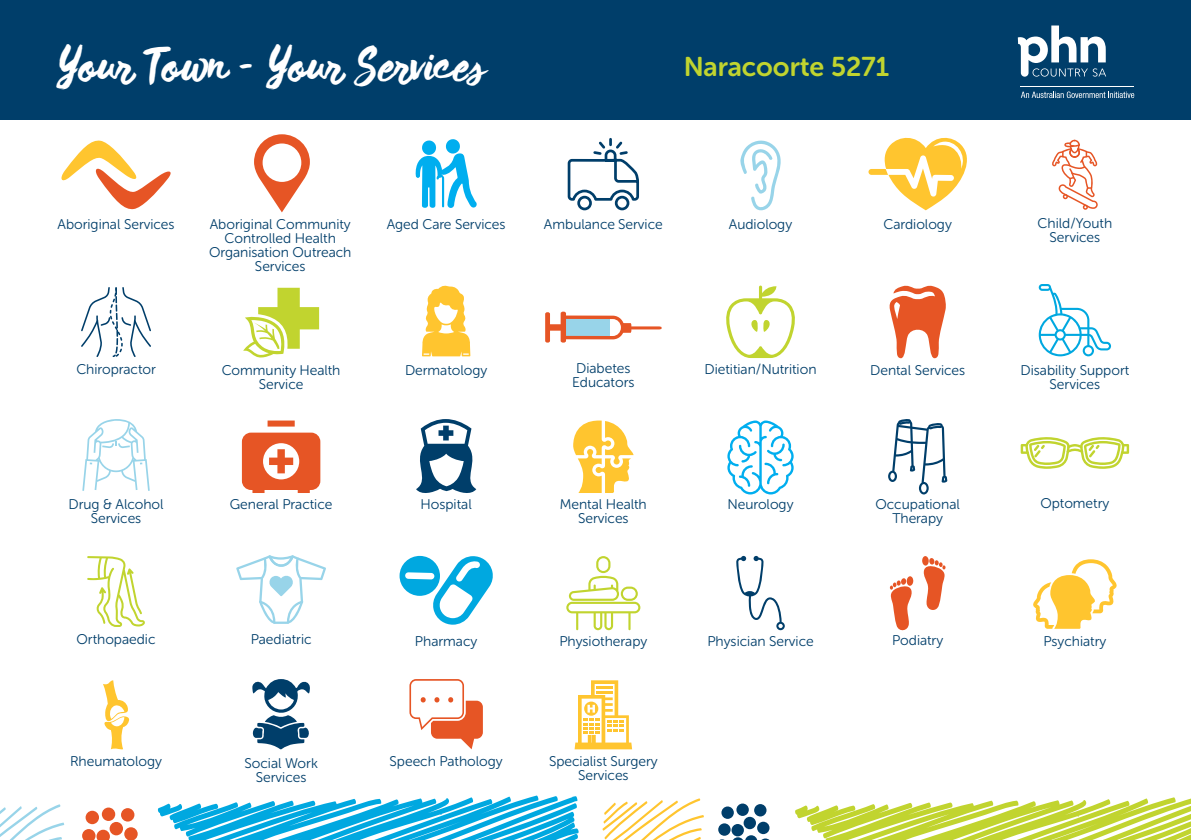
<style>
.page{position:relative;width:1191px;height:840px;background:#fff}
.page>*{position:absolute;margin:0;border:0;box-sizing:border-box;transform-origin:0 0}
.t1{font:44.8px "Wild Thing";color:#fff}
.t2{font:27px "Museo Sans Rounded 700";color:#c1d42f}
.t3{font:14px/14px "Museo Sans Rounded 300";color:#003e6a;text-align:center}
</style>
<div class="page">
<div style="left:0;top:0;width:1191px;height:119px;background:#003e6a"></div>
<svg style="left:1017px;top:25px;width:89px;height:52px"></svg>
<svg style="left:1021px;top:91px;width:113px;height:7px"></svg>
<hr style="left:1020px;top:86px;width:114px;height:1px;background:#fff">
<svg style="left:415px;top:139px;width:62px;height:69px"></svg>
<svg style="left:567px;top:138px;width:72px;height:73px"></svg>
<svg style="left:399px;top:555px;width:94px;height:69px"></svg>
<svg style="left:242px;top:420px;width:78px;height:72px"></svg>
<svg style="left:566px;top:556px;width:74px;height:74px"></svg>
<svg style="left:906px;top:576px;width:7px;height:9px"></svg>
<svg style="left:889px;top:580px;width:24px;height:51px"></svg>
<svg style="left:922px;top:557px;width:24px;height:53px"></svg>
<svg style="left:573px;top:420px;width:61px;height:72px"></svg>
<svg style="left:1052px;top:140px;width:45px;height:70px"></svg>
<svg style="left:888px;top:419px;width:59px;height:75px"></svg>
<svg style="left:740px;top:140px;width:41px;height:71px"></svg>
<div style="left:548px;top:324px;width:14px;height:6px;background:#e65525"></div>
<div style="left:560px;top:311px;width:6px;height:31px;background:#e65525;border-radius:2px"></div>
<div style="left:545px;top:312px;width:5px;height:30px;background:#e65525;border-radius:2px"></div>
<svg style="left:566px;top:315px;width:95px;height:24px"></svg>
<svg style="left:243px;top:287px;width:76px;height:70px"></svg>
<svg style="left:726px;top:285px;width:69px;height:73px"></svg>
<svg style="left:889px;top:285px;width:57px;height:73px"></svg>
<svg style="left:81px;top:287px;width:70px;height:70px"></svg>
<svg style="left:409px;top:679px;width:74px;height:70px"></svg>
<svg style="left:252px;top:679px;width:58px;height:70px"></svg>
<svg style="left:1020px;top:437px;width:109px;height:31px"></svg>
<svg style="left:868px;top:137px;width:99px;height:73px"></svg>
<svg style="left:1038px;top:284px;width:73px;height:72px"></svg>
<svg style="left:574px;top:680px;width:58px;height:69px"></svg>
<svg style="left:416px;top:419px;width:61px;height:74px"></svg>
<svg style="left:236px;top:555px;width:90px;height:68px"></svg>
<svg style="left:602px;top:797px;width:589px;height:42px"></svg>
<svg style="left:0;top:795px;width:579px;height:44px"></svg>
<svg style="left:61px;top:140px;width:110px;height:70px"></svg>
<svg style="left:736px;top:555px;width:49px;height:75px"></svg>
<svg style="left:1033px;top:559px;width:83px;height:69px"></svg>
<svg style="left:727px;top:420px;width:66px;height:74px"></svg>
<svg style="left:87px;top:556px;width:58px;height:70px"></svg>
<svg style="left:254px;top:134px;width:56px;height:78px"></svg>
<svg style="left:422px;top:285px;width:48px;height:71px"></svg>
<svg style="left:103px;top:680px;width:27px;height:69px"></svg>
<svg style="left:82px;top:419px;width:68px;height:71px"></svg>
<h1 class="t1" style="left:57px;top:35px;width:430px">Your Town – Your Services</h1>
<h2 class="t2" style="left:683px;top:51px;width:207px">Naracoorte 5271</h2>
<p class="t3" style="left:57px;top:217px;width:119px">Aboriginal Services</p>
<p class="t3" style="left:210px;top:217px;width:143px">Aboriginal Community</p>
<p class="t3" style="left:387px;top:217px;width:120px">Aged Care Services</p>
<p class="t3" style="left:209px;top:231px;width:144px">Controlled Health<br>Organisation Outreach<br>Services</p>
<p class="t3" style="left:544px;top:217px;width:120px">Ambulance Service</p>
<p class="t3" style="left:76px;top:362px;width:81px">Chiropractor</p>
<p class="t3" style="left:222px;top:363px;width:120px">Community Health<br>Service</p>
<p class="t3" style="left:405px;top:363px;width:84px">Dermatology</p>
<p class="t3" style="left:572px;top:361px;width:64px;text-align:left">Diabetes<br>Educators</p>
<p class="t3" style="left:729px;top:217px;width:65px">Audiology</p>
<p class="t3" style="left:883px;top:217px;width:70px">Cardiology</p>
<p class="t3" style="left:1037px;top:216px;width:76px">Child/Youth<br>Services</p>
<p class="t3" style="left:704px;top:362px;width:113px">Dietitian/Nutrition</p>
<p class="t3" style="left:870px;top:363px;width:97px">Dental Services</p>
<p class="t3" style="left:1020px;top:363px;width:110px">Disability Support<br>Services</p>
<p class="t3" style="left:69px;top:497px;width:97px">Drug &amp; Alcohol<br>Services</p>
<p class="t3" style="left:230px;top:497px;width:104px">General Practice</p>
<p class="t3" style="left:420px;top:497px;width:53px">Hospital</p>
<p class="t3" style="left:560px;top:497px;width:88px">Mental Health<br>Services</p>
<p class="t3" style="left:727px;top:497px;width:68px">Neurology</p>
<p class="t3" style="left:77px;top:632px;width:80px">Orthopaedic</p>
<p class="t3" style="left:251px;top:632px;width:62px">Paediatric</p>
<p class="t3" style="left:415px;top:633px;width:64px">Pharmacy</p>
<p class="t3" style="left:559px;top:634px;width:89px">Physiotherapy</p>
<p class="t3" style="left:707px;top:634px;width:108px">Physician Service</p>
<p class="t3" style="left:70px;top:753px;width:94px">Rheumatology</p>
<p class="t3" style="left:244px;top:755px;width:75px">Social Work<br>Services</p>
<p class="t3" style="left:389px;top:754px;width:115px">Speech Pathology</p>
<p class="t3" style="left:549px;top:754px;width:110px">Specialist Surgery<br>Services</p>
<p class="t3" style="left:875px;top:497px;width:86px">Occupational<br>Therapy</p>
<p class="t3" style="left:1040px;top:496px;width:70px">Optometry</p>
<p class="t3" style="left:892px;top:632px;width:53px">Podiatry</p>
<p class="t3" style="left:1043px;top:633px;width:64px">Psychiatry</p>
</div>
